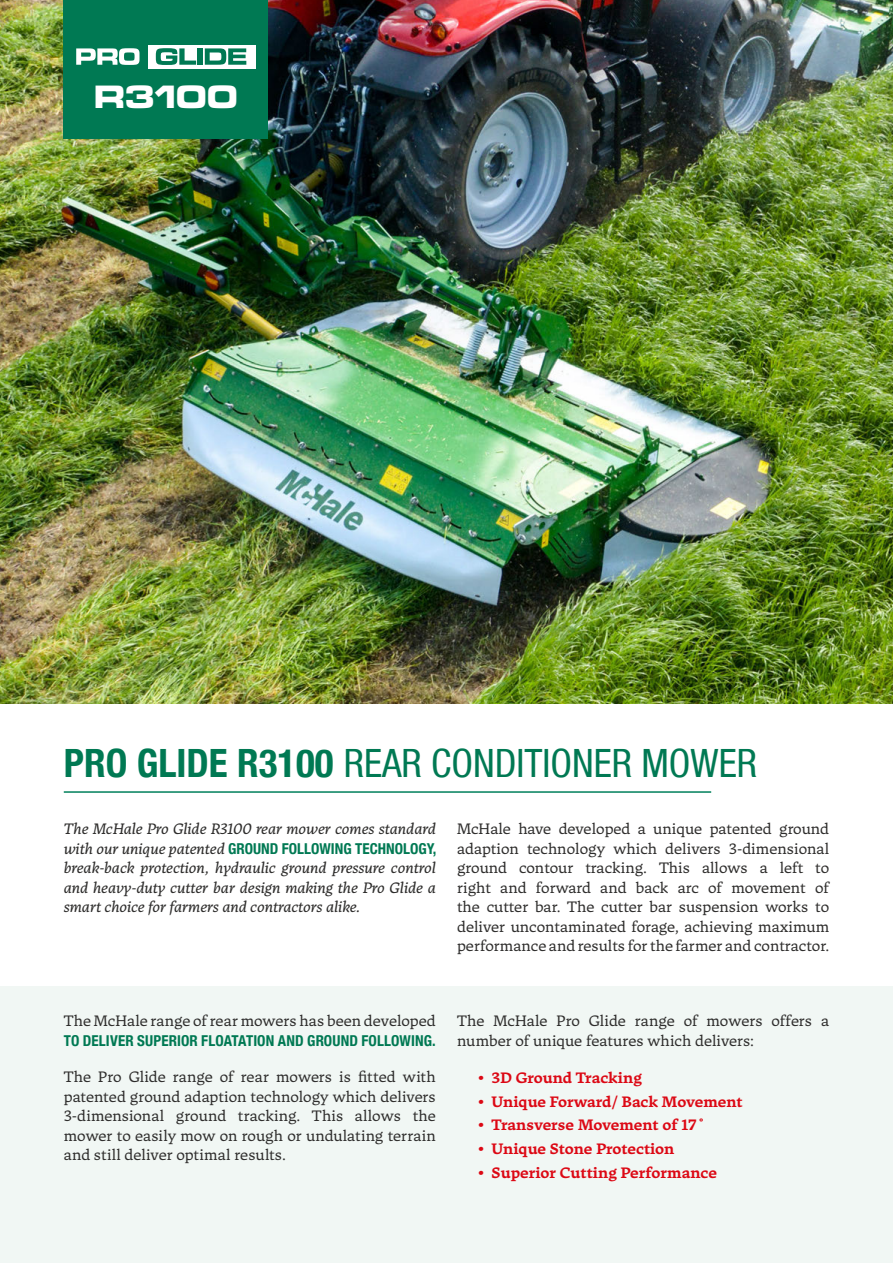
<style>
.page{position:relative;width:893px;height:1263px;background:#fff}
.page>*{position:absolute;margin:0;border:0;box-sizing:border-box;transform-origin:0 0}
.t1{font:condensed 39px "Helvetica Neue LT Com";color:#007953}
.body{font:33.6px "Microgramma D Bold Exte";letter-spacing:-.05em;color:#fff}
.t2{font:15px/19.5px "Tuna";color:#2e2d2c;text-align:justify}
.t3{font:italic 15px/19.5px "Tuna";color:#2e2d2c;text-align:justify}
.t4{font:700 15px "Tuna";color:#dc0814}
.t5{font:700 condensed 15px/19.5px "Helvetica Neue LT Com";letter-spacing:.01em;color:#007953}
.s1{font-family:"Helvetica Neue";font-weight:700}
.s2{font-family:"Helvetica Neue LT Com";font-weight:700;font-style:normal;font-stretch:condensed;color:#007953}
.s3{font-family:"Tuna";font-weight:400;font-stretch:normal;color:#2e2d2c}
</style>
<div class="page">
<div style="left:0;top:986px;width:893px;height:277px;background:#f1f7f4"></div>
<img style="left:0;top:0;width:893px;height:703px">
<div style="left:64px;top:0;width:204px;height:139px;background:#007953"></div>
<hr style="left:64px;top:791px;width:647px;height:2px;background:#00805b">
<div style="left:148px;top:45px;width:107px;height:23px;background:#fff"></div>
<svg style="left:76px;top:48px;width:64px;height:17px"></svg>
<svg style="left:156px;top:48px;width:40px;height:17px"></svg>
<div style="left:197px;top:48px;width:5px;height:17px;background:#007953"></div>
<svg style="left:205px;top:48px;width:41px;height:17px"></svg>
<p class="body" style="left:94px;top:74px;width:145px">R3100</p>
<p class="t1" style="left:64px;top:741px;width:695px"><span class="s1">PRO GLIDE R3100</span> REAR CONDITIONER MOWER</p>
<p class="t3" style="left:64px;top:819px;width:374px">The McHale Pro Glide R3100 rear mower comes standard with our unique patented <span class="s2">GROUND FOLLOWING TECHNOLOGY, </span>break-back protection, hydraulic ground pressure control and heavy-duty cutter bar design making the Pro Glide a smart choice for farmers and contractors alike.</p>
<p class="t2" style="left:457px;top:819px;width:374px">McHale have developed a unique patented ground adaption technology which delivers 3-dimensional ground contour tracking. This allows a left to right and forward and back arc of movement of the cutter bar. The cutter bar suspension works to deliver uncontaminated forage, achieving maximum performance and results for the farmer and contractor.</p>
<p class="t5" style="left:64px;top:1011px;width:374px"><span class="s3">The McHale range of rear mowers has been developed<br></span>TO DELIVER SUPERIOR FLOATATION AND GROUND FOLLOWING.</p>
<p class="t2" style="left:64px;top:1067px;width:374px">The Pro Glide range of rear mowers is fitted with patented ground adaption technology which delivers 3-dimensional ground tracking. This allows the mower to easily mow on rough or undulating terrain and still deliver optimal results.</p>
<p class="t2" style="left:457px;top:1011px;width:374px;line-height:20.1px">The McHale Pro Glide range of mowers offers a number of unique features which delivers:</p>
<p class="t4" style="left:478px;top:1068px;width:166px">• 3D Ground Tracking</p>
<p class="t4" style="left:478px;top:1092px;width:266px">• Unique Forward/ Back Movement</p>
<p class="t4" style="left:478px;top:1116px;width:229px">• Transverse Movement of 17˚</p>
<p class="t4" style="left:478px;top:1139px;width:198px">• Unique Stone Protection</p>
<p class="t4" style="left:478px;top:1163px;width:240px">• Superior Cutting Performance</p>
</div>
